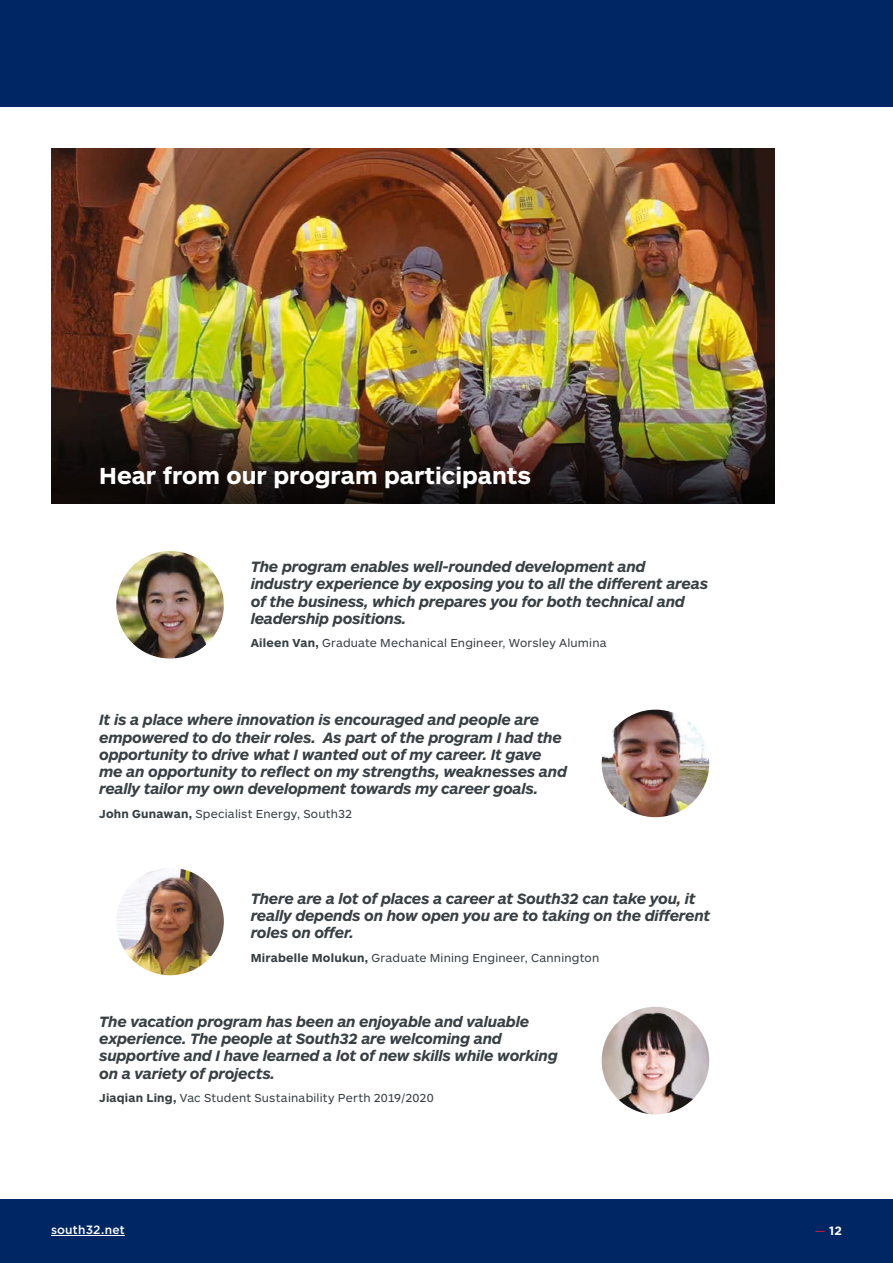
<style>
.page{position:relative;width:893px;height:1263px;background:#fff}
.page>*{position:absolute;margin:0;border:0;box-sizing:border-box;transform-origin:0 0}
.t1{font:700 24.15px "ARS Maquette Pro";color:#fff}
.t2{font:italic 700 15.45px/17.2px "ARS Maquette Pro";letter-spacing:-.02em;color:#384044}
.t3{font:12px "ARS Maquette Pro";letter-spacing:.015em;color:#384044}
.t4{font:500 12px "Gotham";letter-spacing:.015em;color:#fff}
.t5{font:700 12px "Gotham";color:#fff}
.s1{font-weight:700}
.s2{font-weight:400;color:#d7153a}
</style>
<div class="page">
<div style="left:0;top:1199px;width:893px;height:64px;background:#002664"></div>
<div style="left:0;top:0;width:893px;height:106px;background:#002664"></div>
<hr style="left:51px;top:1235px;width:74px;height:1px;background:#fff">
<img style="left:51px;top:149px;width:723px;height:355px">
<img style="left:116px;top:551px;width:108px;height:107px;border-radius:54px">
<img style="left:602px;top:710px;width:107px;height:107px;border-radius:54px">
<img style="left:116px;top:868px;width:108px;height:107px;border-radius:54px">
<img style="left:602px;top:1007px;width:107px;height:107px;border-radius:54px">
<h1 class="t1" style="left:99px;top:460px;width:433px">Hear from our program participants</h1>
<p class="t2" style="left:251px;top:557px;width:459px">The program enables well-rounded development and industry experience by exposing you to all the different areas of the business, which prepares you for both technical and leadership positions.</p>
<p class="t3" style="left:251px;top:635px;width:357px"><span class="s1">Aileen Van,</span> Graduate Mechanical Engineer, Worsley Alumina</p>
<p class="t2" style="left:99px;top:710px;width:469px">It is a place where innovation is encouraged and people are empowered to do their roles. As part of the program I had the opportunity to drive what I wanted out of my career. It gave me an opportunity to reflect on my strengths, weaknesses and really tailor my own development towards my career goals.</p>
<p class="t3" style="left:99px;top:806px;width:255px"><span class="s1">John Gunawan,</span> Specialist Energy, South32</p>
<p class="t2" style="left:251px;top:889px;width:461px">There are a lot of places a career at South32 can take you, it really depends on how open you are to taking on the different roles on offer.</p>
<p class="t3" style="left:251px;top:950px;width:350px"><span class="s1">Mirabelle Molukun,</span> Graduate Mining Engineer, Cannington</p>
<p class="t2" style="left:99px;top:1012px;width:460px">The vacation program has been an enjoyable and valuable experience. The people at South32 are welcoming and supportive and I have learned a lot of new skills while working on a variety of projects.</p>
<p class="t3" style="left:99px;top:1090px;width:336px"><span class="s1">Jiaqian Ling,</span> Vac Student Sustainability Perth 2019/2020</p>
<p class="t4" style="left:51px;top:1222px;width:75px">south32.net</p>
<p class="t5" style="left:815px;top:1222px;width:29px"><span class="s2">—</span> 12</p>
</div>
